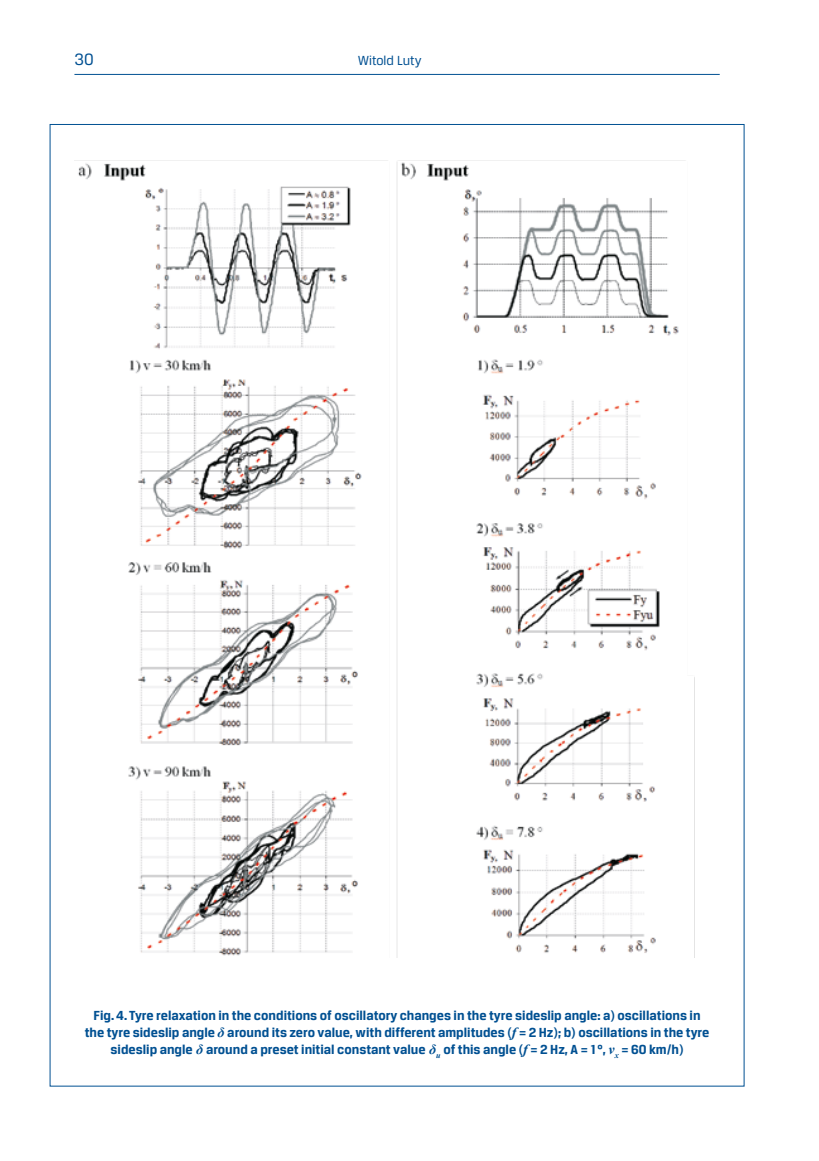
<style>
.page{position:relative;width:819px;height:1161px;background:#fff}
.page>*{position:absolute;margin:0;border:0;box-sizing:border-box;transform-origin:0 0}
.t1{font:17.5px "Breuer Text";color:#005092}
.podst_ang{font:700 14px/16.8px "Breuer Text";color:#005092;text-align:center}
.t2{font:14px "Breuer Text";color:#005092}
.s1{font-family:"Times New Roman";font-style:italic}
</style>
<div class="page">
<hr style="left:74px;top:74px;width:645px;height:1px;background:#005092">
<img style="left:74px;top:160px;width:621px;height:797px">
<p class="t1" style="left:74px;top:50px;width:21px">30</p>
<p class="t2" style="left:358px;top:53px;width:65px">Witold Luty</p>
<p class="podst_ang" style="left:85px;top:1007px;width:626px">Fig. 4. Tyre relaxation in the conditions of oscillatory changes in the tyre sideslip angle: a) oscillations in the tyre sideslip angle <span class="s1">δ</span> around its zero value, with different amplitudes (<span class="s1">f</span> = 2 Hz); b) oscillations in the tyre sideslip angle <span class="s1">δ</span> around a preset initial constant value <span class="s1">δ</span><sub>u</sub> of this angle (<span class="s1">f</span> = 2 Hz, A = 1°, <span class="s1">v</span><sub>x</sub> = 60 km/h)</p>
</div>
